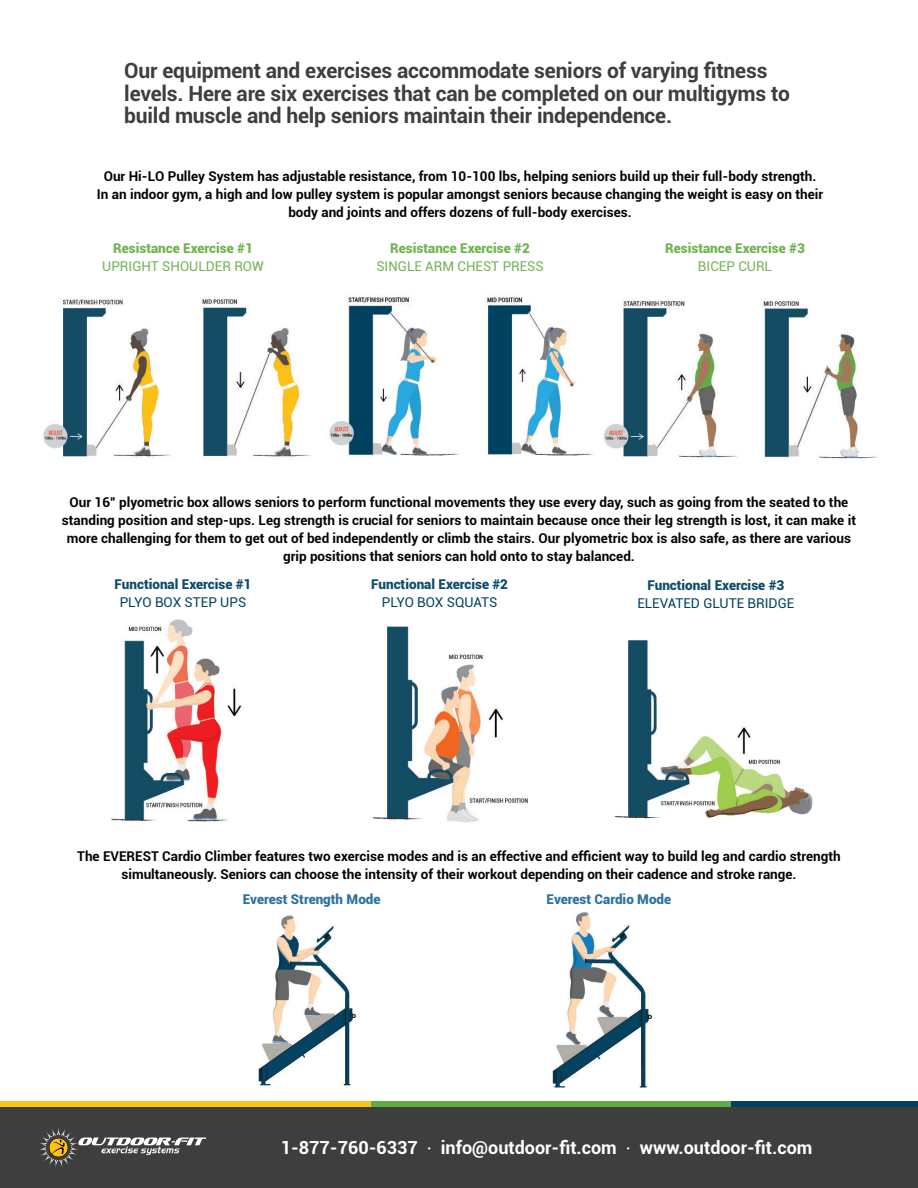
<style>
.page{position:relative;width:918px;height:1188px;background:#fff}
.page>*{position:absolute;margin:0;border:0;box-sizing:border-box;transform-origin:0 0}
.t1{font:700 21px/22.5px "Roboto";letter-spacing:-.01em;color:#3e3e3f}
.t2{font:700 18px "Roboto";color:#fff}
.t3{font:700 13.5px/18px "Roboto";color:#040503;text-align:center}
.t4{font:900 13.5px/18px "Roboto";color:#72b352;text-align:center}
.t5{font:900 13.5px/18px "Roboto";color:#114c6b;text-align:center}
.t6{font:900 13.5px "Roboto";color:#2e73a3}
.s1{font-weight:400}
.s2{font-weight:400;color:#004260}
.s3{font-family:"Helvetica Neue LT Std";font-weight:400}
</style>
<div class="page">
<img style="left:552px;top:912px;width:101px;height:176px">
<img style="left:258px;top:915px;width:98px;height:171px">
<img style="left:43px;top:299px;width:267px;height:159px">
<img style="left:329px;top:297px;width:264px;height:159px">
<img style="left:603px;top:301px;width:275px;height:158px">
<img style="left:111px;top:619px;width:131px;height:203px">
<img style="left:372px;top:626px;width:156px;height:197px">
<img style="left:614px;top:640px;width:199px;height:179px">
<div style="left:0;top:1104px;width:918px;height:84px;background:#3e3e3f"></div>
<div style="left:371px;top:1101px;width:361px;height:6px;background:#60ad45"></div>
<svg style="left:39px;top:1128px;width:167px;height:39px"></svg>
<div style="left:732px;top:1101px;width:186px;height:6px;background:#004260"></div>
<div style="left:0;top:1101px;width:371px;height:6px;background:#fec215"></div>
<p class="t1" style="left:124px;top:59px;width:667px">Our equipment and exercises accommodate seniors of varying fitness levels. Here are six exercises that can be completed on our multigyms to build muscle and help seniors maintain their independence.</p>
<p class="t3" style="left:97px;top:167px;width:728px">Our Hi-LO Pulley System has adjustable resistance, from 10-100 lbs, helping seniors build up their full-body strength.<br>In an indoor gym, a high and low pulley system is popular amongst seniors because changing the weight is easy on their body and joints and offers dozens of full-body exercises.</p>
<p class="t4" style="left:102px;top:238px;width:163px">Resistance Exercise #1<br><span class="s1">UPRIGHT SHOULDER ROW</span></p>
<p class="t4" style="left:376px;top:238px;width:169px">Resistance Exercise #2<br><span class="s1">SINGLE ARM CHEST PRESS</span></p>
<p class="t4" style="left:665px;top:238px;width:141px">Resistance Exercise #3<br><span class="s1">BICEP CURL</span></p>
<p class="t3" style="left:62px;top:493px;width:796px">Our 16” plyometric box allows seniors to perform functional movements they use every day, such as going from the seated to the standing position and step-ups. Leg strength is crucial for seniors to maintain because once their leg strength is lost, it can make it more challenging for them to get out of bed independently or climb the stairs. Our plyometric box is also safe, as there are various grip positions that seniors can hold onto to stay balanced.</p>
<p class="t5" style="left:115px;top:575px;width:138px">Functional Exercise #1<br><span class="s2">PLYO BOX STEP UPS</span></p>
<p class="t5" style="left:371px;top:575px;width:138px">Functional Exercise #2<br><span class="s2">PLYO BOX SQUATS</span></p>
<p class="t5" style="left:637px;top:576px;width:159px">Functional Exercise #3<br><span class="s2">ELEVATED GLUTE BRIDGE</span></p>
<p class="t3" style="left:77px;top:846px;width:765px">The EVEREST Cardio Climber features two exercise modes and is an effective and efficient way to build leg and cardio strength simultaneously. Seniors can choose the intensity of their workout depending on their cadence and stroke range.</p>
<p class="t6" style="left:243px;top:890px;width:139px">Everest Strength Mode</p>
<p class="t6" style="left:547px;top:890px;width:126px">Everest Cardio Mode</p>
<p class="t2" style="left:281px;top:1135px;width:533px">1-877-760-6337 <span class="s3">∙</span> info@outdoor-fit.com <span class="s3">∙</span> www.outdoor-fit.com</p>
</div>
